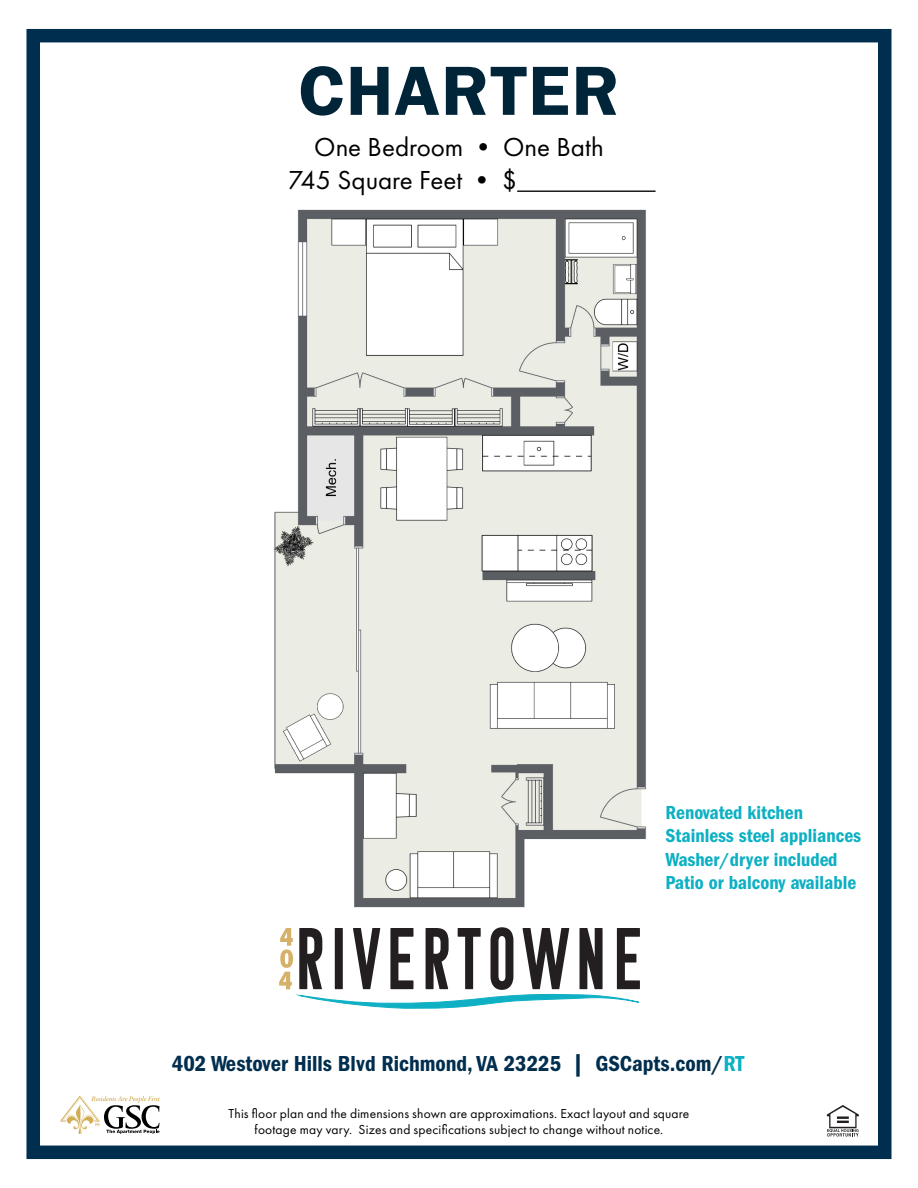
<style>
.page{position:relative;width:918px;height:1188px;background:#fff}
.page>*{position:absolute;margin:0;border:0;box-sizing:border-box;transform-origin:0 0}
.t1{font:87.45px "Komu B";letter-spacing:.1em;color:#231f20;scale:.86 1}
.t2{font:600 72px "Franklin Gothic";letter-spacing:.02em;color:#002539}
.t3{font:27px "Futura PT";color:#000}
.t4{font:22.5px "Franklin Gothic LT Pro Cn Dm";color:#002e4e}
.t5{font:19.5px "Franklin Gothic LT Pro Cn Dm";color:#0eb0c4}
.t6{font:13.5px/16.2px "Futura PT";letter-spacing:.01em;color:#000;text-align:center}
.s1{color:#0eb0c4}
</style>
<div class="page">
<div style="left:26px;top:29px;width:866px;height:1130px;border:14px solid #002e4e"></div>
<hr style="left:517px;top:191px;width:139px;height:1px;background:#000">
<svg style="left:60px;top:1096px;width:100px;height:38px"></svg>
<svg style="left:827px;top:1105px;width:32px;height:32px"></svg>
<img style="left:274px;top:209px;width:372px;height:699px">
<svg style="left:279px;top:928px;width:14px;height:61px"></svg>
<svg style="left:299px;top:994px;width:340px;height:15px"></svg>
<p class="t2" style="left:298px;top:46px;width:323px">CHARTER</p>
<p class="t3" style="left:314px;top:131px;width:291px">One Bedroom • One Bath</p>
<p class="t3" style="left:288px;top:164px;width:231px">745 Square Feet • $</p>
<p class="t1" style="left:296px;top:911px;width:403px">RIVERTOWNE</p>
<p class="t5" style="left:665px;top:801px;width:139px">Renovated kitchen</p>
<p class="t5" style="left:665px;top:825px;width:197px">Stainless steel appliances</p>
<p class="t5" style="left:665px;top:848px;width:173px">Washer/dryer included</p>
<p class="t5" style="left:665px;top:871px;width:192px">Patio or balcony available</p>
<p class="t4" style="left:172px;top:1051px;width:574px">402 Westover Hills Blvd Richmond, VA 23225 | GSCapts.com/<span class="s1">RT</span></p>
<p class="t6" style="left:229px;top:1105px;width:462px">This floor plan and the dimensions shown are approximations. Exact layout and square footage may vary. Sizes and specifications subject to change without notice.</p>
</div>
